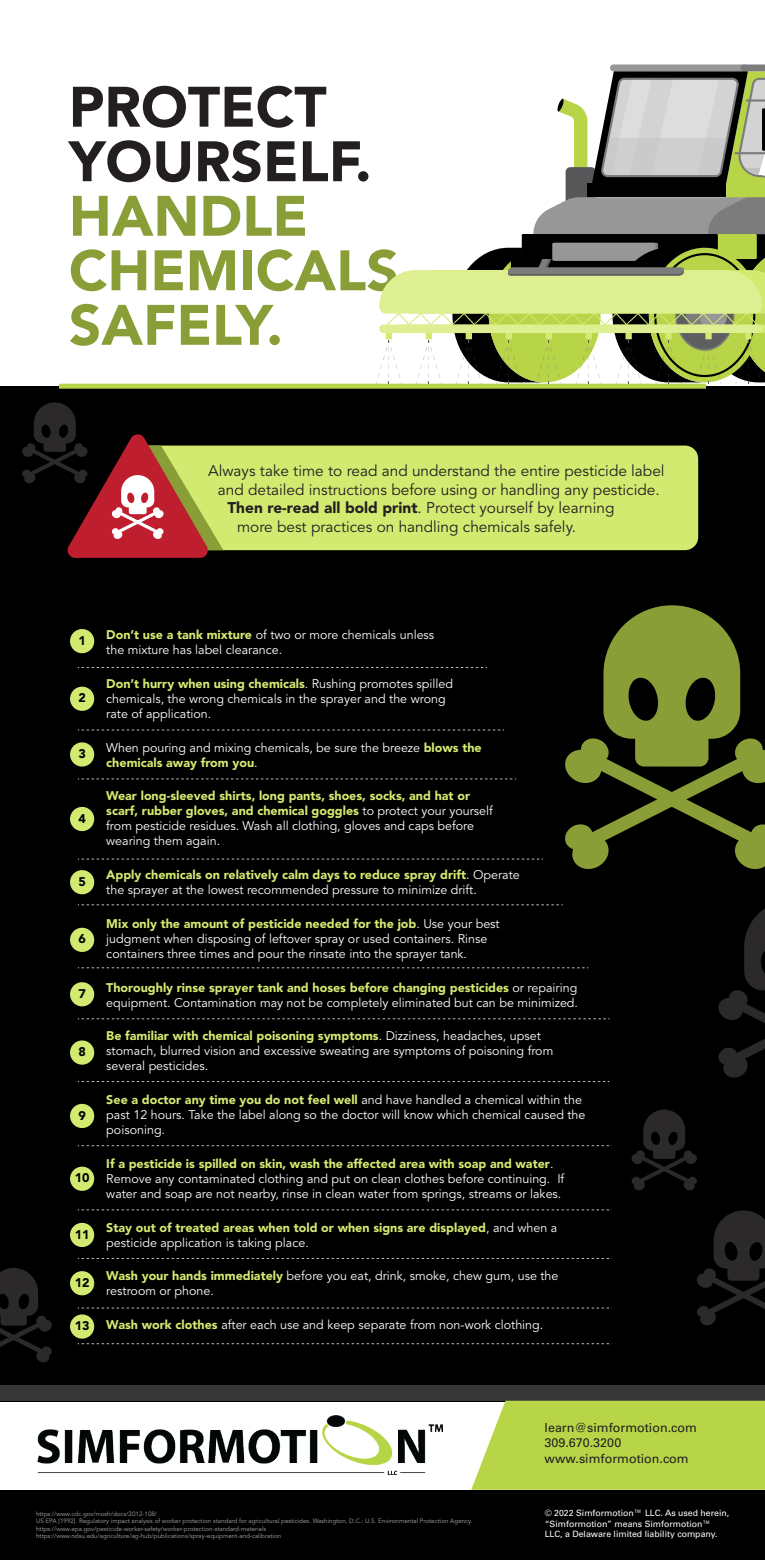
<style>
.page{position:relative;width:765px;height:1560px;background:#fff}
.page>*{position:absolute;margin:0;border:0;box-sizing:border-box;transform-origin:0 0}
.t1{font:900 56.38px/54.5px "Avenir LT Std";color:#8a9e38}
.t2{font:900 56.38px/54.5px "Avenir LT Std";color:#231f20}
.t3{font:15.38px "Avenir LT Std";color:#231f20}
.t4{font:12.5px/15px "Avenir LT Std";color:#fff}
.t5{font:900 12.5px/15px "Avenir LT Std";color:#d3ea71}
.t6{font:12.5px/15px "Univers LT Std";color:#231f20}
.t7{font:900 12.5px "Avenir LT Std";color:#000}
.t8{font:8.75px/10.5px "Univers LT Std";color:#fff}
.t9{font:6.25px/7.5px "Avenir LT Std";color:#a6a8ab}
.s1{font-weight:900}
.s2{font-weight:900;color:#d3ea71}
.s3{font-weight:400;color:#fff}
</style>
<div class="page">
<div style="left:0;top:386px;width:765px;height:1015px;background:#000"></div>
<svg style="left:718px;top:909px;width:47px;height:169px"></svg>
<div style="left:223px;top:445px;width:475px;height:105px;background:#d3ea71"></div>
<svg style="left:565px;top:605px;width:200px;height:264px"></svg>
<svg style="left:697px;top:1210px;width:68px;height:116px"></svg>
<svg style="left:0;top:1268px;width:52px;height:95px"></svg>
<svg style="left:78px;top:667px;width:409px;height:1px"></svg>
<svg style="left:78px;top:729px;width:426px;height:1px"></svg>
<svg style="left:78px;top:778px;width:438px;height:1px"></svg>
<svg style="left:78px;top:858px;width:465px;height:1px"></svg>
<svg style="left:78px;top:904px;width:485px;height:1px"></svg>
<svg style="left:78px;top:967px;width:510px;height:1px"></svg>
<svg style="left:78px;top:1018px;width:532px;height:1px"></svg>
<svg style="left:78px;top:1081px;width:532px;height:1px"></svg>
<svg style="left:78px;top:1145px;width:534px;height:1px"></svg>
<svg style="left:78px;top:1209px;width:534px;height:1px"></svg>
<svg style="left:78px;top:1258px;width:534px;height:1px"></svg>
<svg style="left:78px;top:1307px;width:534px;height:1px"></svg>
<svg style="left:78px;top:1343px;width:534px;height:1px"></svg>
<div style="left:70px;top:629px;width:24px;height:24px;background:#d3ea71;border-radius:50%"></div>
<div style="left:70px;top:742px;width:24px;height:24px;background:#d3ea71;border-radius:50%"></div>
<div style="left:70px;top:807px;width:24px;height:24px;background:#d3ea71;border-radius:50%"></div>
<div style="left:70px;top:686px;width:24px;height:25px;background:#d3ea71;border-radius:50%"></div>
<div style="left:70px;top:870px;width:24px;height:24px;background:#d3ea71;border-radius:50%"></div>
<div style="left:70px;top:982px;width:24px;height:24px;background:#d3ea71;border-radius:50%"></div>
<div style="left:70px;top:1040px;width:24px;height:24px;background:#d3ea71;border-radius:50%"></div>
<div style="left:70px;top:1104px;width:24px;height:24px;background:#d3ea71;border-radius:50%"></div>
<div style="left:70px;top:1166px;width:24px;height:24px;background:#d3ea71;border-radius:50%"></div>
<div style="left:70px;top:1222px;width:24px;height:25px;background:#d3ea71;border-radius:50%"></div>
<div style="left:70px;top:1271px;width:24px;height:24px;background:#d3ea71;border-radius:50%"></div>
<div style="left:70px;top:1314px;width:24px;height:24px;background:#d3ea71;border-radius:50%"></div>
<div style="left:70px;top:927px;width:24px;height:25px;background:#d3ea71;border-radius:50%"></div>
<svg style="left:22px;top:402px;width:201px;height:156px"></svg>
<div style="left:0;top:1489px;width:765px;height:70px;background:#000"></div>
<div style="left:0;top:1385px;width:765px;height:15px;background:#363636"></div>
<svg style="left:471px;top:1400px;width:294px;height:89px;background:#bad651"></svg>
<img style="left:37px;top:1415px;width:405px;height:59px">
<div style="left:59px;top:384px;width:647px;height:5px;background:#b7d546"></div>
<svg style="left:376px;top:64px;width:389px;height:320px"></svg>
<svg style="left:631px;top:1109px;width:66px;height:82px"></svg>
<h1 class="t2" style="left:69px;top:80px;width:304px">PROTECT<br>YOURSELF.</h1>
<h1 class="t1" style="left:69px;top:189px;width:331px">HANDLE<br>CHEMICALS<br>SAFELY.</h1>
<p class="t3" style="left:208px;top:462px;width:458px">Always take time to read and understand the entire pesticide label</p>
<p class="t3" style="left:218px;top:480px;width:443px">and detailed instructions before using or handling any pesticide.</p>
<p class="t3" style="left:227px;top:499px;width:389px"><span class="s1">Then re-read all bold print</span>. Protect yourself by learning</p>
<p class="t3" style="left:237px;top:517px;width:340px">more best practices on handling chemicals safely.</p>
<p class="t7" style="left:78px;top:633px;width:9px">1</p>
<p class="t7" style="left:78px;top:690px;width:9px">2</p>
<p class="t7" style="left:78px;top:746px;width:9px">3</p>
<p class="t7" style="left:78px;top:810px;width:9px">4</p>
<p class="t7" style="left:78px;top:874px;width:9px">5</p>
<p class="t7" style="left:78px;top:931px;width:9px">6</p>
<p class="t7" style="left:78px;top:986px;width:9px">7</p>
<p class="t7" style="left:78px;top:1044px;width:9px">8</p>
<p class="t7" style="left:78px;top:1107px;width:9px">9</p>
<p class="t7" style="left:75px;top:1170px;width:16px">10</p>
<p class="t7" style="left:75px;top:1226px;width:16px">11</p>
<p class="t7" style="left:75px;top:1275px;width:16px">12</p>
<p class="t7" style="left:75px;top:1318px;width:16px">13</p>
<p class="t4" style="left:106px;top:627px;width:329px"><span class="s2">Don’t use a tank mixture</span> of two or more chemicals unless the mixture has label clearance.</p>
<p class="t4" style="left:106px;top:676px;width:348px"><span class="s2">Don’t hurry when using chemicals</span>. Rushing promotes spilled chemicals, the wrong chemicals in the sprayer and the wrong rate of application.</p>
<p class="t4" style="left:106px;top:740px;width:377px">When pouring and mixing chemicals, be sure the breeze <span class="s2">blows the chemicals away from you</span>.</p>
<p class="t4" style="left:106px;top:789px;width:388px"><span class="s2">Wear long-sleeved shirts, long pants, shoes, socks, and hat or scarf, rubber gloves, and chemical goggles</span> to protect your yourself from pesticide residues. Wash all clothing, gloves and caps before wearing them again.</p>
<p class="t4" style="left:106px;top:867px;width:415px"><span class="s2">Apply chemicals on relatively calm days to reduce spray drift</span>. Operate the sprayer at the lowest recommended pressure to minimize drift.</p>
<p class="t4" style="left:106px;top:916px;width:395px"><span class="s2">Mix only the amount of pesticide needed for the job</span>. Use your best judgment when disposing of leftover spray or used containers. Rinse containers three times and pour the rinsate into the sprayer tank.</p>
<p class="t4" style="left:106px;top:980px;width:473px"><span class="s2">Thoroughly rinse sprayer tank and hoses before changing pesticides</span> or repairing equipment. Contamination may not be completely eliminated but can be minimized.</p>
<p class="t4" style="left:106px;top:1029px;width:449px"><span class="s2">Be familiar with chemical poisoning symptoms</span>. Dizziness, headaches, upset stomach, blurred vision and excessive sweating are symptoms of poisoning from several pesticides.</p>
<p class="t4" style="left:106px;top:1092px;width:481px"><span class="s2">See a doctor any time you do not feel well</span> and have handled a chemical within the past 12 hours. Take the label along so the doctor will know which chemical caused the poisoning.</p>
<p class="t4" style="left:106px;top:1156px;width:460px"><span class="s2">If a pesticide is spilled on skin, wash the affected area with soap and water</span>.<br>Remove any contaminated clothing and put on clean clothes before continuing. If water and soap are not nearby, rinse in clean water from springs, streams or lakes.</p>
<p class="t5" style="left:106px;top:1219px;width:453px">Stay out of treated areas when told or when signs are displayed<span class="s3">, and when a pesticide application is taking place.</span></p>
<p class="t4" style="left:106px;top:1269px;width:454px"><span class="s2">Wash your hands immediately</span> before you eat, drink, smoke, chew gum, use the restroom or phone.</p>
<p class="t4" style="left:106px;top:1317px;width:439px"><span class="s2">Wash work clothes</span> after each use and keep separate from non-work clothing.</p>
<p class="t6" style="left:545px;top:1420px;width:154px">learn@simformotion.com<br>309.670.3200 www.simformotion.com</p>
<p class="t9" style="left:36px;top:1509px;width:438px">https://www.cdc.gov/niosh/docs/2012-108/<br>US EPA [1992]. Regulatory impact analysis of worker protection standard for agricultural pesticides. Washington, D.C.: U.S. Environmental Protection Agency. https://www.epa.gov/pesticide-worker-safety/worker-protection-standard-materials https://www.ndsu.edu/agriculture/ag-hub/publications/spray-equipment-and-calibration</p>
<p class="t8" style="left:545px;top:1508px;width:186px">© 2022 Simformotion™ LLC. As used herein, “Simformotion” means Simformotion™<br>LLC, a Delaware limited liability company.</p>
</div>
